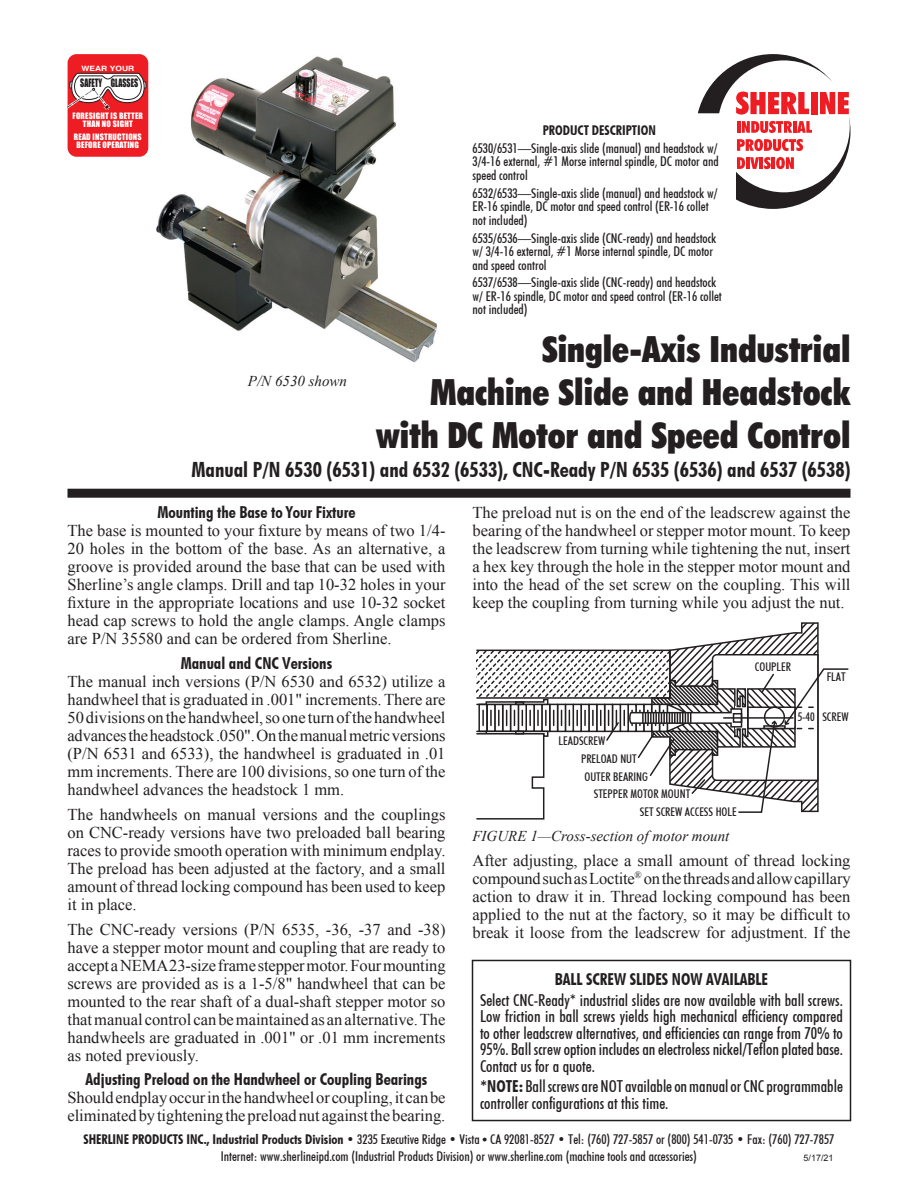
<style>
.page{position:relative;width:918px;height:1188px;background:#fff}
.page>*{position:absolute;margin:0;border:0;box-sizing:border-box;transform-origin:0 0}
.Headline{font:36px/43.2px "Futuri Condensed Extra Bold SWFTE";color:#231f20;text-align:right}
.Subhead_1{font:21px "Futuri Condensed Bold SWFTE";color:#231f20}
.Body_text{font:16.5px/18px "Times New Roman";color:#231f20;text-align:justify}
.Parts_table{font:16.5px/16.5px "Futuri Condensed Regular SWFTE";color:#231f20;text-align:justify}
.Subhead_2{font:16.5px "Futuri Condensed Bold SWFTE";color:#231f20}
.Parts_table-2{font:16.5px "Futuri Condensed Bold SWFTE";color:#231f20}
.Body_text-2{font:italic 15px "Times New Roman";color:#231f20}
.Part_callouts{font:13.5px/13.5px "Futuri Condensed Regular SWFTE";color:#231f20}
.Part_callouts-2{font:13.5px "Futuri Condensed Bold SWFTE";color:#231f20}
.t1{font:12px "Futuri Condensed Regular SWFTE";color:#231f20}
.t2{font:10.65px "Impact";color:#231f20;scale:.75 1}
.t3{font:9px "Arial";color:#231f20}
.t4{font:8.1px/8.1px "Impact";letter-spacing:.025em;color:#fff;text-align:center}
.t5{font:700 7.35px "Helvetica";color:#fff;scale:1.17 1}
.s1{font-family:"Futuri Condensed Bold SWFTE"}
.s2{font-family:"Futuri Condensed Extra Bold SWFTE"}
.s3{font-family:"Times"}
</style>
<div class="page">
<div style="left:68px;top:54px;width:80px;height:103px;background:#ee1d23;border-radius:9px"></div>
<svg style="left:67px;top:73px;width:80px;height:37px"></svg>
<svg style="left:698px;top:54px;width:152px;height:155px"></svg>
<img style="left:157px;top:56px;width:280px;height:307px">
<svg style="left:476px;top:622px;width:373px;height:198px"></svg>
<div style="left:68px;top:489px;width:782px;height:9px;background:#231f20"></div>
<div style="left:472px;top:960px;width:379px;height:161px;border:2px solid #231f20"></div>
<p class="t5" style="left:82px;top:64px;width:47px">WEAR YOUR</p>
<p class="t2" style="left:80px;top:75px;width:79px">SAFETY GLASSES</p>
<p class="t4" style="left:73px;top:112px;width:72px">FORESIGHT IS BETTER<br>THAN NO SIGHT</p>
<p class="t4" style="left:74px;top:133px;width:69px">READ INSTRUCTIONS<br>BEFORE OPERATING</p>
<p class="Part_callouts-2" style="left:543px;top:121px;width:115px">PRODUCT DESCRIPTION</p>
<p class="Part_callouts" style="left:472px;top:141px;width:248px;text-align:justify">6530/6531—Single-axis slide (manual) and headstock w/ 3/4-16 external, #1 Morse internal spindle, DC motor and speed control</p>
<p class="Part_callouts" style="left:472px;top:186px;width:247px">6532/6533—Single-axis slide (manual) and headstock w/<br>ER-16 spindle, DC motor and speed control (ER-16 collet not included)</p>
<p class="Part_callouts" style="left:472px;top:231px;width:245px">6535/6536—Single-axis slide (CNC-ready) and headstock w/ 3/4-16 external, #1 Morse internal spindle, DC motor and speed control</p>
<p class="Part_callouts" style="left:472px;top:276px;width:251px">6537/6538—Single-axis slide (CNC-ready) and headstock w/ ER-16 spindle, DC motor and speed control (ER-16 collet not included)</p>
<p class="Headline" style="left:376px;top:326px;width:476px">Single-Axis Industrial<br>Machine Slide and Headstock with DC Motor and Speed Control</p>
<p class="Subhead_1" style="left:191px;top:456px;width:661px">Manual P/N 6530 (6531) and 6532 (6533), CNC-Ready P/N 6535 (6536) and 6537 (6538)</p>
<p class="Subhead_2" style="left:157px;top:502px;width:200px">Mounting the Base to Your Fixture</p>
<p class="Body_text" style="left:68px;top:522px;width:380px">The base is mounted to your fixture by means of two 1/4- 20 holes in the bottom of the base. As an alternative, a groove is provided around the base that can be used with Sherline’s angle clamps. Drill and tap 10-32 holes in your fixture in the appropriate locations and use 10-32 socket head cap screws to hold the angle clamps. Angle clamps are P/N 35580 and can be ordered from Sherline.</p>
<p class="Subhead_2" style="left:181px;top:652px;width:153px">Manual and CNC Versions</p>
<p class="Body_text" style="left:68px;top:672px;width:380px">The manual inch versions (P/N 6530 and 6532) utilize a handwheel that is graduated in .001" increments. There are 50 divisions on the handwheel, so one turn of the handwheel advances the headstock .050". On the manual metric versions (P/N 6531 and 6533), the handwheel is graduated in .01 mm increments. There are 100 divisions, so one turn of the handwheel advances the headstock 1 mm.</p>
<p class="Body_text" style="left:68px;top:805px;width:380px">The handwheels on manual versions and the couplings on CNC-ready versions have two preloaded ball bearing races to provide smooth operation with minimum endplay.<br>The preload has been adjusted at the factory, and a small amount of thread locking compound has been used to keep it in place.</p>
<p class="Body_text" style="left:68px;top:920px;width:380px">The CNC-ready versions (P/N 6535, -36, -37 and -38) have a stepper motor mount and coupling that are ready to accept a NEMA 23-size frame stepper motor. Four mounting screws are provided as is a 1-5/8" handwheel that can be mounted to the rear shaft of a dual-shaft stepper motor so that manual control can be maintained as an alternative. The handwheels are graduated in .001" or .01 mm increments as noted previously.</p>
<p class="Subhead_2" style="left:86px;top:1069px;width:343px">Adjusting Preload on the Handwheel or Coupling Bearings</p>
<p class="Body_text" style="left:68px;top:1089px;width:380px">Should endplay occur in the handwheel or coupling, it can be eliminated by tightening the preload nut against the bearing.</p>
<p class="Body_text-2" style="left:248px;top:371px;width:101px">P/N 6530 shown</p>
<p class="Body_text" style="left:472px;top:503px;width:380px">The preload nut is on the end of the leadscrew against the bearing of the handwheel or stepper motor mount. To keep the leadscrew from turning while tightening the nut, insert a hex key through the hole in the stepper motor mount and into the head of the set screw on the coupling. This will keep the coupling from turning while you adjust the nut.</p>
<p class="t1" style="left:755px;top:659px;width:38px">COUPLER</p>
<p class="t1" style="left:827px;top:670px;width:20px">FLAT</p>
<p class="t1" style="left:798px;top:709px;width:52px">5-40 SCREW</p>
<p class="t1" style="left:559px;top:734px;width:48px">LEADSCREW</p>
<p class="t1" style="left:581px;top:751px;width:57px">PRELOAD NUT</p>
<p class="t1" style="left:584px;top:769px;width:65px">OUTER BEARING</p>
<p class="t1" style="left:594px;top:787px;width:98px">STEPPER MOTOR MOUNT</p>
<p class="t1" style="left:640px;top:804px;width:98px">SET SCREW ACCESS HOLE</p>
<p class="Body_text-2" style="left:472px;top:826px;width:258px">FIGURE 1—Cross-section of motor mount</p>
<p class="Body_text" style="left:472px;top:851px;width:380px">After adjusting, place a small amount of thread locking compound such as Loctite<sup>®</sup> on the threads and allow capillary action to draw it in. Thread locking compound has been applied to the nut at the factory, so it may be difficult to break it loose from the leadscrew for adjustment. If the</p>
<p class="Parts_table-2" style="left:555px;top:968px;width:215px">BALL SCREW SLIDES NOW AVAILABLE</p>
<p class="Parts_table" style="left:480px;top:991px;width:364px">Select CNC-Ready* industrial slides are now available with ball screws.<br>Low friction in ball screws yields high mechanical efficiency compared to other leadscrew alternatives, and efficiencies can range from 70% to 95%. Ball screw option includes an electroless nickel/Teflon plated base.<br>Contact us for a quote.</p>
<p class="Parts_table" style="left:480px;top:1078px;width:365px"><span class="s1">*NOTE:</span> Ball screws are NOT available on manual or CNC programmable controller configurations at this time.</p>
<p class="Part_callouts" style="left:84px;top:1131px;width:752px;line-height:16.5px;text-align:center"><span class="s1">SHERLINE PRODUCTS INC., Industrial Products Division</span> <span class="s2">•</span> 3235 Executive Ridge <span class="s2">•</span> Vista <span class="s3">•</span> CA 92081-8527 <span class="s2">•</span> Tel: (760) 727-5857 or (800) 541-0735 <span class="s2">•</span> Fax: (760) 727-7857<br>Internet: www.sherlineipd.com (Industrial Products Division) or www.sherline.com (machine tools and accessories)</p>
<p class="t3" style="left:804px;top:1152px;width:32px">5/17/21</p>
</div>
